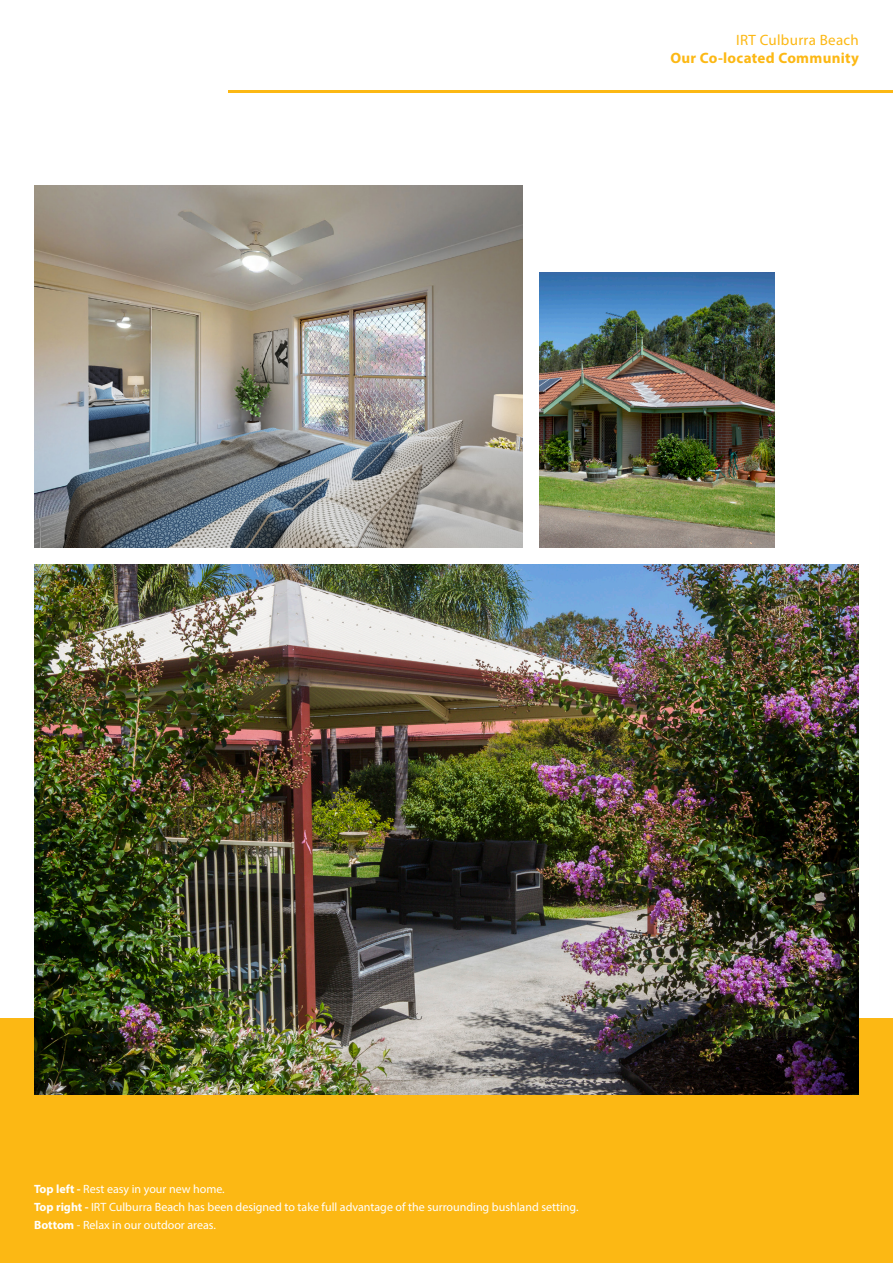
<style>
.page{position:relative;width:893px;height:1263px;background:#fff}
.page>*{position:absolute;margin:0;border:0;box-sizing:border-box;transform-origin:0 0}
.t1{font:700 15px "Myriad Pro";letter-spacing:.02em;color:#fcb814}
.t2{font:15px "Myriad Pro";letter-spacing:.02em;color:#fcb814}
.t3{font:12px/18px "Myriad Pro";color:#fff}
.s1{font-weight:700}
</style>
<div class="page">
<img style="left:539px;top:273px;width:236px;height:274px">
<img style="left:34px;top:185px;width:488px;height:362px">
<div style="left:0;top:1019px;width:893px;height:244px;background:#fcb814"></div>
<img style="left:34px;top:564px;width:825px;height:530px">
<hr style="left:228px;top:91px;width:665px;height:2px;background:#fcb814">
<p class="t2" style="left:736px;top:31px;width:124px">IRT Culburra Beach</p>
<p class="t1" style="left:670px;top:48px;width:190px">Our Co-located Community</p>
<p class="t3" style="left:34px;top:1180px;width:546px"><span class="s1">Top left -</span> Rest easy in your new home.<br><span class="s1">Top right -</span> IRT Culburra Beach has been designed to take full advantage of the surrounding bushland setting.<br><span class="s1">Bottom</span> - Relax in our outdoor areas.</p>
</div>
